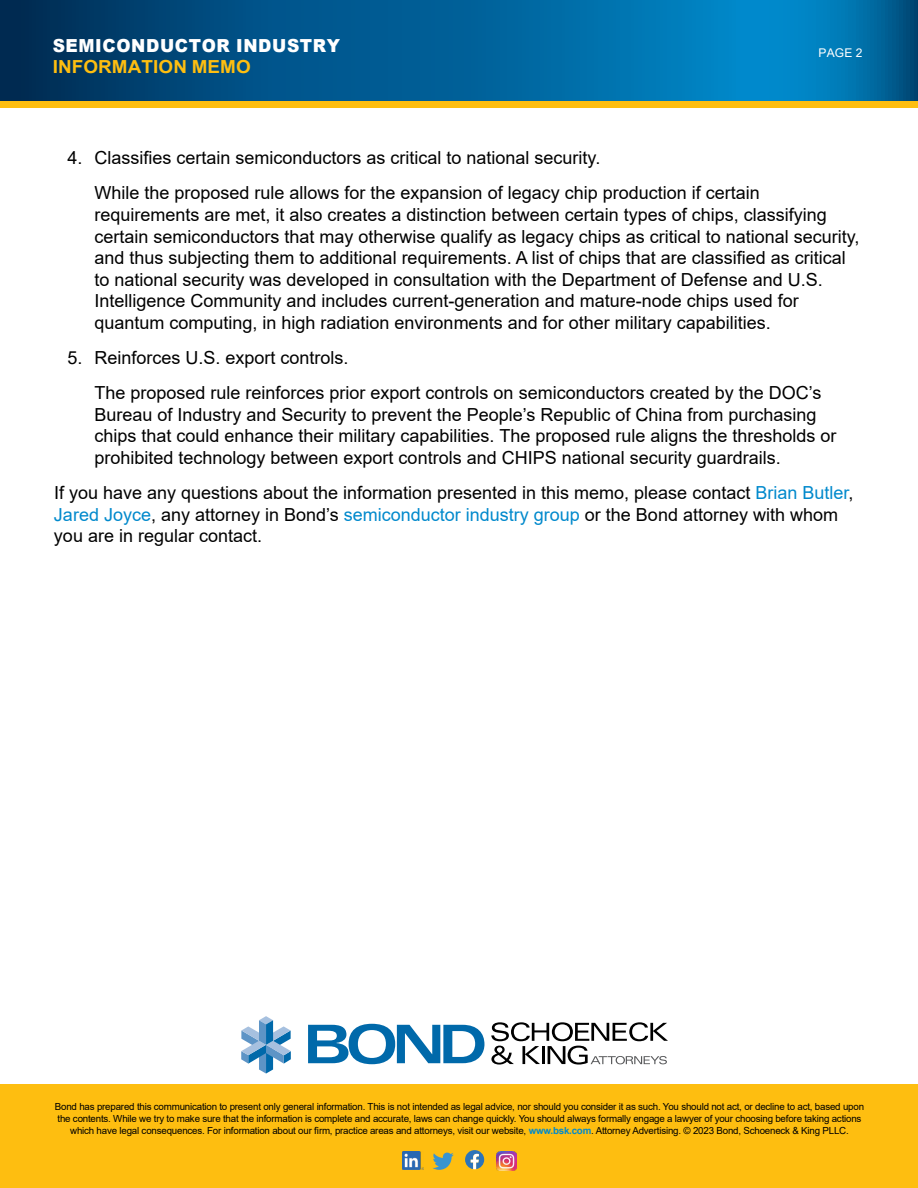
<style>
.page{position:relative;width:918px;height:1188px;background:#fff}
.page>*{position:absolute;margin:0;border:0;box-sizing:border-box;transform-origin:0 0}
.t1{font:18px/21.6px "Arial";color:#000}
.t2{font:900 18px "Arial";letter-spacing:.035em;color:#fff;scale:.95 1}
.t3{font:700 18px "Arial";letter-spacing:.005em;color:#febe10;scale:1.05 1}
.t4{font:12px "Arial";color:#fff}
.t5{font:9.75px/11.7px "Arial";letter-spacing:-.02em;color:#000;text-align:center}
.s1{color:#0089cc}
.s2{font-weight:700;color:#0089cc}
</style>
<div class="page">
<div style="left:0;top:1084px;width:918px;height:104px;background:#febe10"></div>
<svg style="left:241px;top:1016px;width:50px;height:58px"></svg>
<svg style="left:308px;top:1024px;width:176px;height:40px"></svg>
<svg style="left:491px;top:1022px;width:177px;height:43px"></svg>
<img style="left:402px;top:1151px;width:22px;height:18px">
<svg style="left:433px;top:1153px;width:21px;height:17px"></svg>
<svg style="left:465px;top:1150px;width:19px;height:19px"></svg>
<img style="left:497px;top:1151px;width:19px;height:20px">
<div style="left:0;top:54px;width:918px;height:54px;background:#febe10"></div>
<svg style="left:0;top:0;width:918px;height:101px;background:#005f96"></svg>
<p class="t2" style="left:53px;top:32px;width:304px">SEMICONDUCTOR INDUSTRY</p>
<p class="t3" style="left:53px;top:54px;width:190px">INFORMATION MEMO</p>
<p class="t4" style="left:818px;top:45px;width:45px">PAGE 2</p>
<p class="t1" style="left:94px;top:140px;width:667px;line-height:35.1px;text-indent:-27px">4. Classifies certain semiconductors as critical to national security.<br>While the proposed rule allows for the expansion of legacy chip production if certain</p>
<p class="t1" style="left:94px;top:204px;width:767px">requirements are met, it also creates a distinction between certain types of chips, classifying certain semiconductors that may otherwise qualify as legacy chips as critical to national security, and thus subjecting them to additional requirements. A list of chips that are classified as critical to national security was developed in consultation with the Department of Defense and U.S.<br>Intelligence Community and includes current-generation and mature-node chips used for quantum computing, in high radiation environments and for other military capabilities.</p>
<p class="t1" style="left:94px;top:340px;width:729px;line-height:35.1px;text-indent:-27px">5. Reinforces U.S. export controls.<br>The proposed rule reinforces prior export controls on semiconductors created by the DOC’s</p>
<p class="t1" style="left:94px;top:404px;width:744px">Bureau of Industry and Security to prevent the People’s Republic of China from purchasing chips that could enhance their military capabilities. The proposed rule aligns the thresholds or prohibited technology between export controls and CHIPS national security guardrails.</p>
<p class="t1" style="left:54px;top:482px;width:801px">If you have any questions about the information presented in this memo, please contact <span class="s1">Brian Butler</span>,<br><span class="s1">Jared Joyce</span>, any attorney in Bond’s <span class="s1">semiconductor industry group</span> or the Bond attorney with whom you are in regular contact.</p>
<p class="t5" style="left:55px;top:1101px;width:811px">Bond has prepared this communication to present only general information. This is not intended as legal advice, nor should you consider it as such. You should not act, or decline to act, based upon the contents. While we try to make sure that the information is complete and accurate, laws can change quickly. You should always formally engage a lawyer of your choosing before taking actions which have legal consequences. For information about our firm, practice areas and attorneys, visit our website, <span class="s2">www.bsk.com</span>. Attorney Advertising. © 2023 Bond, Schoeneck &amp; King PLLC.</p>
</div>
